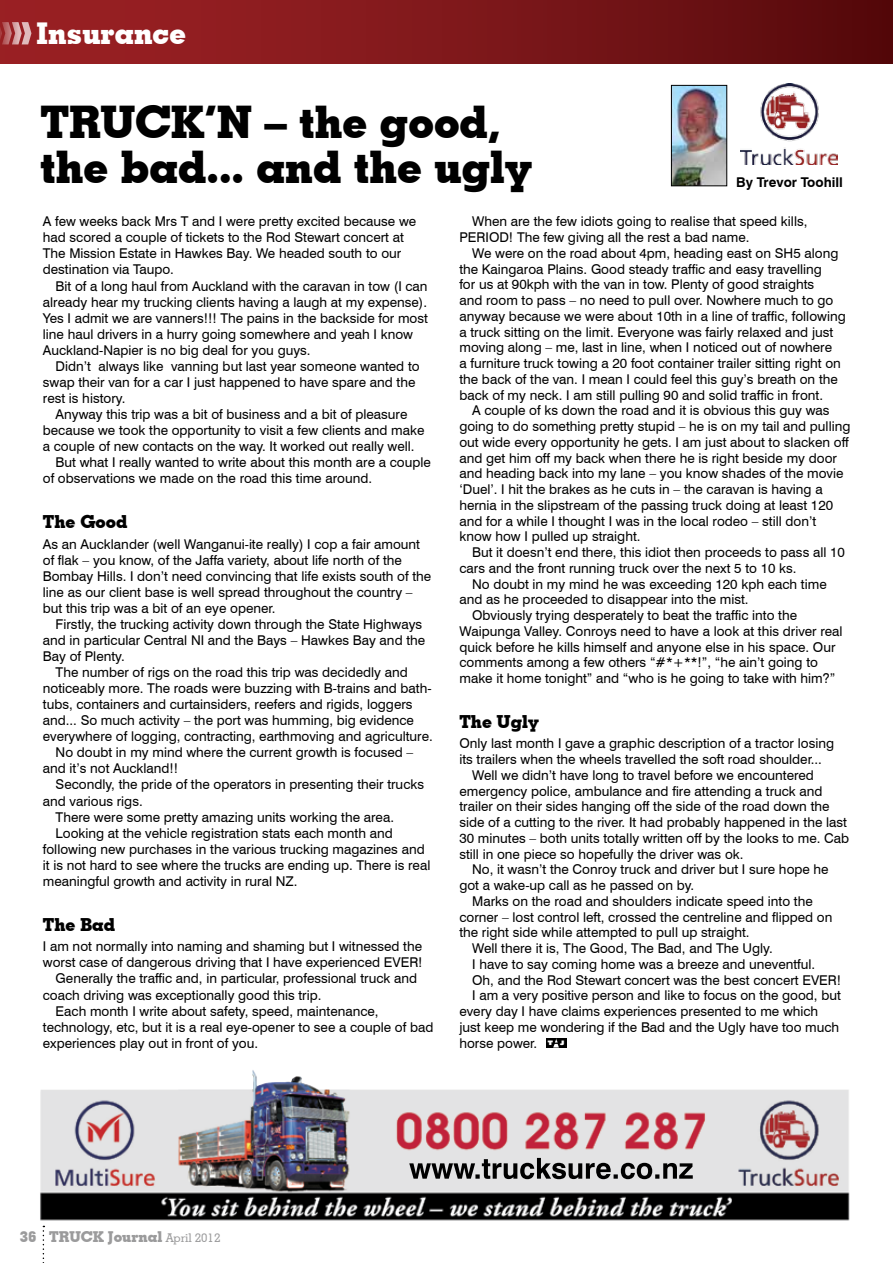
<style>
.page{position:relative;width:893px;height:1263px;background:#fff}
.page>*{position:absolute;margin:0;border:0;box-sizing:border-box;transform-origin:0 0}
.t1{font:700 45px/45px "Geometric Slab 703 BT Xtra";color:#000}
.t2{font:700 30px "Geometric Slab 703 BT Xtra";color:#fff}
.t3{font:700 18px "Geometric Slab 703 BT Xtra";color:#000}
.t4{font:700 15px "Geometric Slab 703 BT Xtra";color:#9b9b9c}
.t5{font:13.5px/15.8px "Swiss 721 BT";color:#000}
.t6{font:700 13.5px "Swiss 721 BT";color:#000}
.t7{font:6px "Incised 901 BT Nord";color:#fff}
.s1{font-family:"Geometric Slab 703 BT";font-weight:500;font-size:12px}
</style>
<div class="page">
<div style="left:0;top:0;width:893px;height:64px;background:linear-gradient(to right,#a12327,#580a0d)"></div>
<img style="left:40px;top:1070px;width:810px;height:151px">
<svg style="left:409px;top:1158px;width:284px;height:21px;background:#8b8b8b"></svg>
<svg style="left:0;top:22px;width:31px;height:22px"></svg>
<img style="left:741px;top:83px;width:96px;height:82px">
<img style="left:673px;top:87px;width:52px;height:97px">
<div style="left:671px;top:85px;width:56px;height:101px;border:1px solid #000"></div>
<svg style="left:43px;top:1226px;width:1px;height:37px"></svg>
<div style="left:546px;top:1038px;width:21px;height:9px;background:#000"></div>
<svg style="left:553px;top:1039px;width:6px;height:8px"></svg>
<h2 class="t2" style="left:37px;top:15px;width:151px">Insurance</h2>
<h1 class="t1" style="left:40px;top:99px;width:493px">TRUCK’N – the good, the bad... and the ugly</h1>
<p class="t6" style="left:736px;top:172px;width:108px">By Trevor Toohill</p>
<p class="t5" style="left:43px;top:213px;width:375px">A few weeks back Mrs T and I were pretty excited because we had scored a couple of tickets to the Rod Stewart concert at The Mission Estate in Hawkes Bay. We headed south to our destination via Taupo.</p>
<p class="t5" style="left:43px;top:277px;width:387px;text-indent:13px">Bit of a long haul from Auckland with the caravan in tow (I can already hear my trucking clients having a laugh at my expense).<br>Yes I admit we are vanners!!! The pains in the backside for most line haul drivers in a hurry going somewhere and yeah I know Auckland-Napier is no big deal for you guys.</p>
<p class="t5" style="left:43px;top:357px;width:378px;text-indent:13px">Didn’t always like vanning but last year someone wanted to swap their van for a car I just happened to have spare and the rest is history.</p>
<p class="t5" style="left:56px;top:406px;width:353px">Anyway this trip was a bit of business and a bit of pleasure</p>
<p class="t5" style="left:43px;top:422px;width:383px">because we took the opportunity to visit a few clients and make</p>
<p class="t5" style="left:43px;top:438px;width:373px">a couple of new contacts on the way. It worked out really well.</p>
<p class="t5" style="left:56px;top:454px;width:377px">But what I really wanted to write about this month are a couple</p>
<p class="t5" style="left:43px;top:470px;width:331px">of observations we made on the road this time around.</p>
<h3 class="t3" style="left:43px;top:511px;width:86px">The Good</h3>
<p class="t5" style="left:43px;top:535px;width:390px">As an Aucklander (well Wanganui-ite really) I cop a fair amount of flak – you know, of the Jaffa variety, about life north of the Bombay Hills. I don’t need convincing that life exists south of the line as our client base is well spread throughout the country – but this trip was a bit of an eye opener.</p>
<p class="t5" style="left:43px;top:616px;width:384px;text-indent:13px">Firstly, the trucking activity down through the State Highways and in particular Central NI and the Bays – Hawkes Bay and the<br>Bay of Plenty.</p>
<p class="t5" style="left:56px;top:664px;width:354px">The number of rigs on the road this trip was decidedly and</p>
<p class="t5" style="left:43px;top:680px;width:390px">noticeably more. The roads were buzzing with B-trains and bath-</p>
<p class="t5" style="left:43px;top:696px;width:371px">tubs, containers and curtainsiders, reefers and rigids, loggers</p>
<p class="t5" style="left:43px;top:712px;width:373px">and... So much activity – the port was humming, big evidence</p>
<p class="t5" style="left:43px;top:728px;width:391px">everywhere of logging, contracting, earthmoving and agriculture.</p>
<p class="t5" style="left:56px;top:744px;width:359px">No doubt in my mind where the current growth is focused –</p>
<p class="t5" style="left:43px;top:760px;width:137px">and it’s not Auckland!!</p>
<p class="t5" style="left:56px;top:776px;width:370px">Secondly, the pride of the operators in presenting their trucks</p>
<p class="t5" style="left:43px;top:792px;width:101px">and various rigs.</p>
<p class="t5" style="left:56px;top:808px;width:340px">There were some pretty amazing units working the area.</p>
<p class="t5" style="left:56px;top:824px;width:339px">Looking at the vehicle registration stats each month and</p>
<p class="t5" style="left:43px;top:840px;width:383px">following new purchases in the various trucking magazines and</p>
<p class="t5" style="left:43px;top:856px;width:389px">it is not hard to see where the trucks are ending up. There is real</p>
<p class="t5" style="left:43px;top:872px;width:256px">meaningful growth and activity in rural NZ.</p>
<h3 class="t3" style="left:43px;top:914px;width:74px">The Bad</h3>
<p class="t5" style="left:43px;top:938px;width:381px">I am not normally into naming and shaming but I witnessed the</p>
<p class="t5" style="left:43px;top:954px;width:381px">worst case of dangerous driving that I have experienced EVER!</p>
<p class="t5" style="left:56px;top:970px;width:363px">Generally the traffic and, in particular, professional truck and</p>
<p class="t5" style="left:43px;top:986px;width:280px">coach driving was exceptionally good this trip.</p>
<p class="t5" style="left:56px;top:1002px;width:324px">Each month I write about safety, speed, maintenance,</p>
<p class="t5" style="left:43px;top:1018px;width:392px">technology, etc, but it is a real eye-opener to see a couple of bad</p>
<p class="t5" style="left:43px;top:1034px;width:217px">experiences play out in front of you.</p>
<p class="t5" style="left:459px;top:213px;width:350px;text-indent:13px">When are the few idiots going to realise that speed kills,<br>PERIOD! The few giving all the rest a bad name.</p>
<p class="t5" style="left:459px;top:245px;width:388px;text-indent:13px">We were on the road about 4pm, heading east on SH5 along the Kaingaroa Plains. Good steady traffic and easy travelling<br>for us at 90kph with the van in tow. Plenty of good straights<br>and room to pass – no need to pull over. Nowhere much to go anyway because we were about 10th in a line of traffic, following a truck sitting on the limit. Everyone was fairly relaxed and just moving along – me, last in line, when I noticed out of nowhere<br>a furniture truck towing a 20 foot container trailer sitting right on the back of the van. I mean I could feel this guy’s breath on the back of my neck. I am still pulling 90 and solid traffic in front.</p>
<p class="t5" style="left:459px;top:402px;width:392px;text-indent:13px">A couple of ks down the road and it is obvious this guy was going to do something pretty stupid – he is on my tail and pulling out wide every opportunity he gets. I am just about to slacken off and get him off my back when there he is right beside my door and heading back into my lane – you know shades of the movie ‘Duel’. I hit the brakes as he cuts in – the caravan is having a hernia in the slipstream of the passing truck doing at least 120 and for a while I thought I was in the local rodeo – still don’t know how I pulled up straight.</p>
<p class="t5" style="left:459px;top:544px;width:387px;text-indent:13px">But it doesn’t end there, this idiot then proceeds to pass all 10 cars and the front running truck over the next 5 to 10 ks.</p>
<p class="t5" style="left:472px;top:575px;width:356px">No doubt in my mind he was exceeding 120 kph each time</p>
<p class="t5" style="left:459px;top:591px;width:291px">and as he proceeded to disappear into the mist.</p>
<p class="t5" style="left:472px;top:607px;width:326px">Obviously trying desperately to beat the traffic into the</p>
<p class="t5" style="left:459px;top:623px;width:385px">Waipunga Valley. Conroys need to have a look at this driver real</p>
<p class="t5" style="left:459px;top:638px;width:378px">quick before he kills himself and anyone else in his space. Our</p>
<p class="t5" style="left:459px;top:654px;width:360px">comments among a few others “#*+**!”, “he ain’t going to</p>
<p class="t5" style="left:459px;top:670px;width:378px">make it home tonight” and “who is he going to take with him?”</p>
<h3 class="t3" style="left:459px;top:711px;width:81px">The Ugly</h3>
<p class="t5" style="left:459px;top:735px;width:376px">Only last month I gave a graphic description of a tractor losing</p>
<p class="t5" style="left:459px;top:751px;width:364px">its trailers when the wheels travelled the soft road shoulder...</p>
<p class="t5" style="left:472px;top:767px;width:343px">Well we didn’t have long to travel before we encountered</p>
<p class="t5" style="left:459px;top:782px;width:365px">emergency police, ambulance and fire attending a truck and</p>
<p class="t5" style="left:459px;top:798px;width:372px">trailer on their sides hanging off the side of the road down the</p>
<p class="t5" style="left:459px;top:814px;width:389px">side of a cutting to the river. It had probably happened in the last</p>
<p class="t5" style="left:459px;top:830px;width:391px">30 minutes – both units totally written off by the looks to me. Cab</p>
<p class="t5" style="left:459px;top:845px;width:286px">still in one piece so hopefully the driver was ok.</p>
<p class="t5" style="left:472px;top:861px;width:358px">No, it wasn’t the Conroy truck and driver but I sure hope he</p>
<p class="t5" style="left:459px;top:877px;width:236px">got a wake-up call as he passed on by.</p>
<p class="t5" style="left:472px;top:893px;width:342px">Marks on the road and shoulders indicate speed into the</p>
<p class="t5" style="left:459px;top:908px;width:374px">corner – lost control left, crossed the centreline and flipped on</p>
<p class="t5" style="left:459px;top:924px;width:292px">the right side while attempted to pull up straight.</p>
<p class="t5" style="left:472px;top:940px;width:302px">Well there it is, The Good, The Bad, and The Ugly.</p>
<p class="t5" style="left:472px;top:956px;width:345px">I have to say coming home was a breeze and uneventful.</p>
<p class="t5" style="left:472px;top:971px;width:370px">Oh, and the Rod Stewart concert was the best concert EVER!</p>
<p class="t5" style="left:472px;top:987px;width:370px">I am a very positive person and like to focus on the good, but</p>
<p class="t5" style="left:459px;top:1003px;width:360px">every day I have claims experiences presented to me which</p>
<p class="t5" style="left:459px;top:1019px;width:381px">just keep me wondering if the Bad and the Ugly have too much</p>
<p class="t5" style="left:459px;top:1034px;width:79px">horse power.</p>
<p class="t7" style="left:548px;top:1039px;width:18px">T J</p>
<p class="t4" style="left:20px;top:1227px;width:202px">36 TRUCK Journal <span class="s1">April 2012</span></p>
</div>
